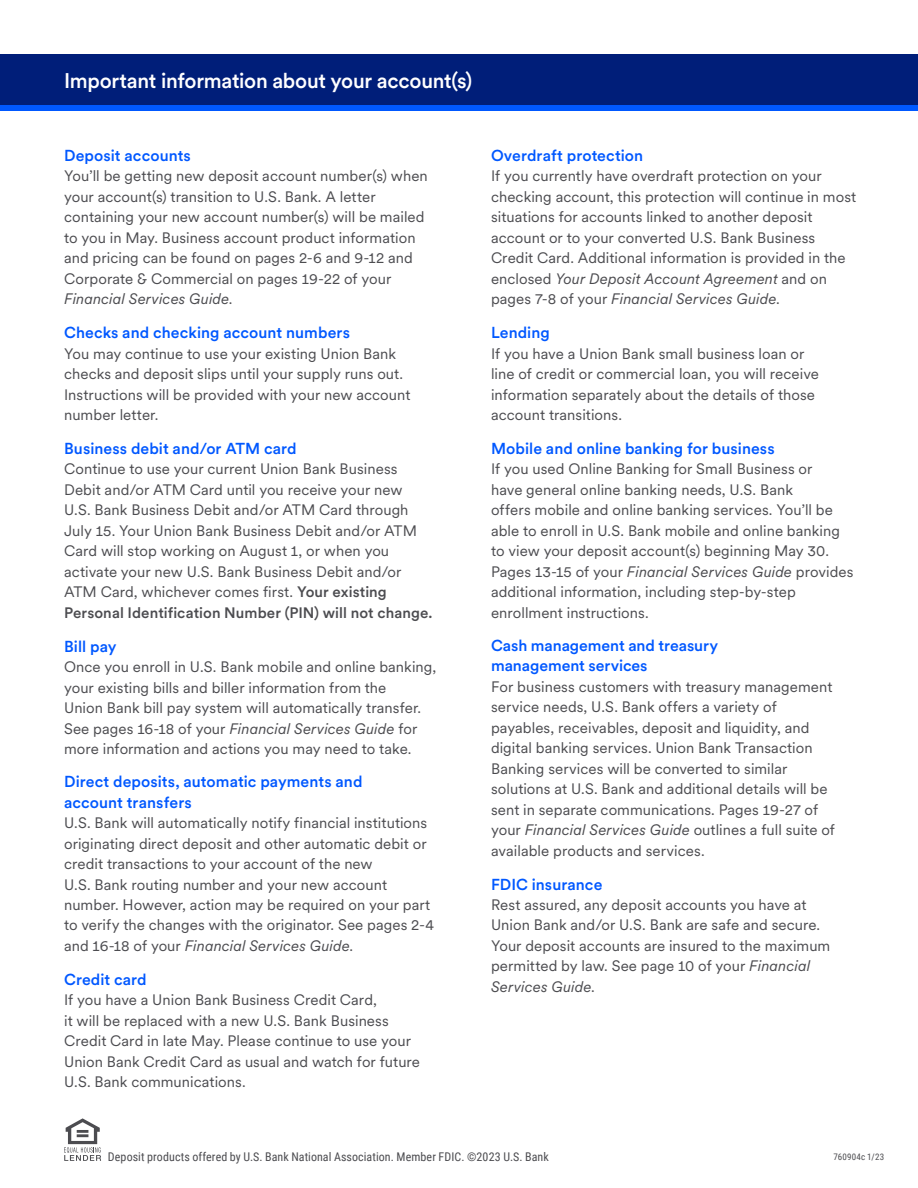
<style>
.page{position:relative;width:918px;height:1188px;background:#fff}
.page>*{position:absolute;margin:0;border:0;box-sizing:border-box;transform-origin:0 0}
.t1{font:500 21px "U.S.Bank Circular";letter-spacing:-.015em;color:#fff}
.Body_Copy{font:500 15.75px/20.4px "U.S.Bank Circular";letter-spacing:.005em;color:#0058ff}
.Body_Copy-2{font:15px/20.4px "U.S.Bank Circular";letter-spacing:.005em;color:#4c4c50}
.t2{font:12px "Roboto Condensed";letter-spacing:.01em;color:#4c4c50}
.t3{font:9px "Roboto Condensed";letter-spacing:.03em;color:#4c4c50}
.s1{font-style:italic}
.s2{font-weight:500}
</style>
<div class="page">
<div style="left:0;top:70px;width:918px;height:41px;background:#0058ff"></div>
<svg style="left:64px;top:1118px;width:37px;height:43px"></svg>
<div style="left:0;top:54px;width:918px;height:51px;background:#001e79"></div>
<p class="t1" style="left:64px;top:66px;width:410px">Important information about your account(s)</p>
<p class="Body_Copy" style="left:64px;top:144px;width:128px">Deposit accounts</p>
<p class="Body_Copy-2" style="left:64px;top:165px;width:365px">You’ll be getting new deposit account number(s) when your account(s) transition to U.S. Bank. A letter containing your new account number(s) will be mailed to you in May. Business account product information and pricing can be found on pages 2-6 and 9-12 and Corporate &amp; Commercial on pages 19-22 of your <span class="s1">Financial Services Guide</span>.</p>
<p class="Body_Copy" style="left:64px;top:322px;width:287px">Checks and checking account numbers</p>
<p class="Body_Copy-2" style="left:64px;top:342px;width:348px">You may continue to use your existing Union Bank checks and deposit slips until your supply runs out.<br>Instructions will be provided with your new account number letter.</p>
<p class="Body_Copy" style="left:64px;top:438px;width:234px">Business debit and/or ATM card</p>
<p class="Body_Copy-2" style="left:64px;top:458px;width:370px">Continue to use your current Union Bank Business Debit and/or ATM Card until you receive your new U.S. Bank Business Debit and/or ATM Card through July 15. Your Union Bank Business Debit and/or ATM Card will stop working on August 1, or when you activate your new U.S. Bank Business Debit and/or ATM Card, whichever comes first. <span class="s2">Your existing Personal Identification Number (PIN) will not change.</span></p>
<p class="Body_Copy" style="left:64px;top:635px;width:54px">Bill pay</p>
<p class="Body_Copy-2" style="left:64px;top:656px;width:374px">Once you enroll in U.S. Bank mobile and online banking, your existing bills and biller information from the<br>Union Bank bill pay system will automatically transfer.<br>See pages 16-18 of your <span class="s1">Financial Services Guide</span> for more information and actions you may need to take.</p>
<p class="Body_Copy" style="left:64px;top:771px;width:300px">Direct deposits, automatic payments and account transfers</p>
<p class="Body_Copy-2" style="left:64px;top:812px;width:371px">U.S. Bank will automatically notify financial institutions originating direct deposit and other automatic debit or credit transactions to your account of the new<br>U.S. Bank routing number and your new account number. However, action may be required on your part to verify the changes with the originator. See pages 2-4 and 16-18 of your <span class="s1">Financial Services Guide</span>.</p>
<p class="Body_Copy" style="left:64px;top:969px;width:84px">Credit card</p>
<p class="Body_Copy-2" style="left:64px;top:989px;width:357px">If you have a Union Bank Business Credit Card,<br>it will be replaced with a new U.S. Bank Business Credit Card in late May. Please continue to use your Union Bank Credit Card as usual and watch for future U.S. Bank communications.</p>
<p class="Body_Copy" style="left:491px;top:144px;width:154px">Overdraft protection</p>
<p class="Body_Copy-2" style="left:491px;top:165px;width:367px">If you currently have overdraft protection on your checking account, this protection will continue in most situations for accounts linked to another deposit account or to your converted U.S. Bank Business Credit Card. Additional information is provided in the enclosed <span class="s1">Your Deposit Account Agreement</span> and on pages 7-8 of your <span class="s1">Financial Services Guide</span>.</p>
<p class="Body_Copy" style="left:491px;top:322px;width:60px">Lending</p>
<p class="Body_Copy-2" style="left:491px;top:342px;width:329px">If you have a Union Bank small business loan or line of credit or commercial loan, you will receive information separately about the details of those account transitions.</p>
<p class="Body_Copy" style="left:491px;top:438px;width:285px">Mobile and online banking for business</p>
<p class="Body_Copy-2" style="left:491px;top:458px;width:364px">If you used Online Banking for Small Business or<br>have general online banking needs, U.S. Bank<br>offers mobile and online banking services. You’ll be able to enroll in U.S. Bank mobile and online banking to view your deposit account(s) beginning May 30.<br>Pages 13-15 of your <span class="s1">Financial Services Guide</span> provides additional information, including step-by-step enrollment instructions.</p>
<p class="Body_Copy" style="left:491px;top:634px;width:228px">Cash management and treasury management services</p>
<p class="Body_Copy-2" style="left:491px;top:676px;width:345px">For business customers with treasury management service needs, U.S. Bank offers a variety of payables, receivables, deposit and liquidity, and digital banking services. Union Bank Transaction Banking services will be converted to similar solutions at U.S. Bank and additional details will be sent in separate communications. Pages 19-27 of your <span class="s1">Financial Services Guide</span> outlines a full suite of available products and services.</p>
<p class="Body_Copy" style="left:491px;top:873px;width:113px">FDIC insurance</p>
<p class="Body_Copy-2" style="left:491px;top:894px;width:341px">Rest assured, any deposit accounts you have at Union Bank and/or U.S. Bank are safe and secure.<br>Your deposit accounts are insured to the maximum permitted by law. See page 10 of your <span class="s1">Financial Services Guide</span>.</p>
<p class="t2" style="left:108px;top:1148px;width:442px">Deposit products offered by U.S. Bank National Association. Member FDIC. ©2023 U.S. Bank</p>
<p class="t3" style="left:833px;top:1151px;width:52px">760904c 1/23</p>
</div>
